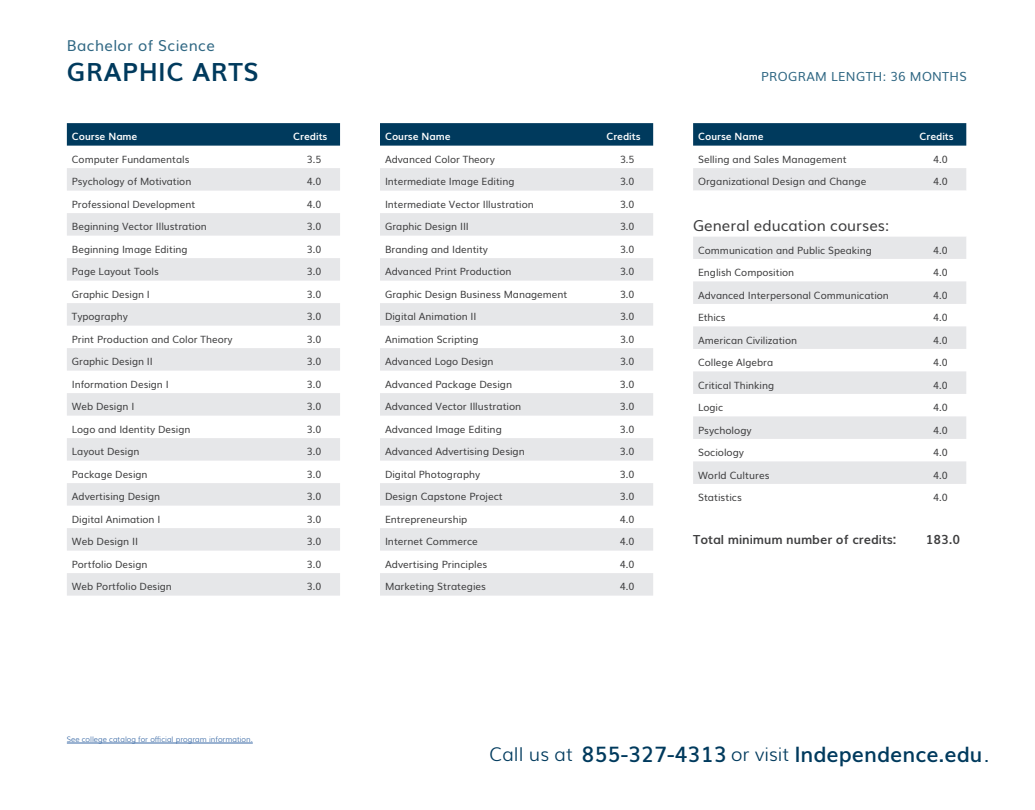
<style>
.page{position:relative;width:1035px;height:810px;background:#fff}
.page>*{position:absolute;margin:0;border:0;box-sizing:border-box;transform-origin:0 0}
.School_Of_Headline{font:700 25px "Muli";letter-spacing:.025em;color:#003a5d}
.t1{font:600 21.25px "Muli";color:#003a5d}
.t2{font:15px "Muli";color:#3e3e3f}
.School_Of_Headline-2{font:15px "Muli";letter-spacing:.025em;color:#2f6783}
.Normal_wrd_1{font:700 12.5px "Muli";color:#3e3e3f}
.t3{font:12.5px "Muli";letter-spacing:.025em;color:#2f6783}
.affilliations{font:700 12.5px "Muli";color:#3e3e3f}
.t4{font:10px "Muli";color:#3e3e3f}
.affilliations-2{font:700 10px "Muli";color:#fff}
.Program_Overview_Dis{font:300 7.5px "Muli";color:#3667a4}
.s1{font-weight:300;font-size:18.75px}
.s2{font-weight:300}
</style>
<div class="page">
<hr style="left:67px;top:743px;width:186px;height:1px;background:#3667a4">
<svg style="left:67px;top:123px;width:273px;height:23px;background:#053e60"></svg>
<svg style="left:67px;top:168px;width:273px;height:428px;fill:#e9e9eb"></svg>
<svg style="left:380px;top:123px;width:273px;height:23px;background:#053e60"></svg>
<svg style="left:380px;top:168px;width:273px;height:428px;fill:#e9e9eb"></svg>
<svg style="left:693px;top:123px;width:273px;height:23px;background:#053e60"></svg>
<div style="left:693px;top:168px;width:273px;height:22px;background:#e6e7e9"></div>
<svg style="left:693px;top:237px;width:273px;height:247px;fill:#e6e7e9"></svg>
<p class="School_Of_Headline-2" style="left:67px;top:33px;width:150px">Bachelor of Science</p>
<p class="School_Of_Headline" style="left:67px;top:52px;width:193px">GRAPHIC ARTS</p>
<p class="affilliations-2" style="left:72px;top:129px;width:67px">Course Name</p>
<p class="affilliations-2" style="left:293px;top:129px;width:36px">Credits</p>
<p class="t4" style="left:72px;top:151px;width:119px">Computer Fundamentals</p>
<p class="t4" style="left:307px;top:151px;width:16px">3.5</p>
<p class="t4" style="left:72px;top:173px;width:121px">Psychology of Motivation</p>
<p class="t4" style="left:307px;top:173px;width:16px">4.0</p>
<p class="t4" style="left:72px;top:196px;width:125px">Professional Development</p>
<p class="t4" style="left:307px;top:196px;width:16px">4.0</p>
<p class="t4" style="left:72px;top:218px;width:136px">Beginning Vector Illustration</p>
<p class="t4" style="left:307px;top:218px;width:16px">3.0</p>
<p class="t4" style="left:72px;top:241px;width:117px">Beginning Image Editing</p>
<p class="t4" style="left:307px;top:241px;width:16px">3.0</p>
<p class="t4" style="left:72px;top:263px;width:89px">Page Layout Tools</p>
<p class="t4" style="left:307px;top:263px;width:16px">3.0</p>
<p class="t4" style="left:72px;top:286px;width:80px">Graphic Design I</p>
<p class="t4" style="left:307px;top:286px;width:16px">3.0</p>
<p class="t4" style="left:72px;top:308px;width:58px">Typography</p>
<p class="t4" style="left:307px;top:308px;width:16px">3.0</p>
<p class="t4" style="left:72px;top:331px;width:162px">Print Production and Color Theory</p>
<p class="t4" style="left:307px;top:331px;width:16px">3.0</p>
<p class="t4" style="left:72px;top:353px;width:82px">Graphic Design II</p>
<p class="t4" style="left:307px;top:353px;width:16px">3.0</p>
<p class="t4" style="left:72px;top:376px;width:98px">Information Design I</p>
<p class="t4" style="left:307px;top:376px;width:16px">3.0</p>
<p class="t4" style="left:72px;top:398px;width:64px">Web Design I</p>
<p class="t4" style="left:307px;top:398px;width:16px">3.0</p>
<p class="t4" style="left:72px;top:421px;width:120px">Logo and Identity Design</p>
<p class="t4" style="left:307px;top:421px;width:16px">3.0</p>
<p class="t4" style="left:72px;top:443px;width:69px">Layout Design</p>
<p class="t4" style="left:307px;top:443px;width:16px">3.0</p>
<p class="t4" style="left:72px;top:466px;width:77px">Package Design</p>
<p class="t4" style="left:307px;top:466px;width:16px">3.0</p>
<p class="t4" style="left:72px;top:488px;width:90px">Advertising Design</p>
<p class="t4" style="left:307px;top:488px;width:16px">3.0</p>
<p class="t4" style="left:72px;top:511px;width:90px">Digital Animation I</p>
<p class="t4" style="left:307px;top:511px;width:16px">3.0</p>
<p class="t4" style="left:72px;top:533px;width:68px">Web Design II</p>
<p class="t4" style="left:307px;top:533px;width:16px">3.0</p>
<p class="t4" style="left:72px;top:556px;width:77px">Portfolio Design</p>
<p class="t4" style="left:307px;top:556px;width:16px">3.0</p>
<p class="t4" style="left:72px;top:578px;width:102px">Web Portfolio Design</p>
<p class="t4" style="left:307px;top:578px;width:16px">3.0</p>
<p class="Program_Overview_Dis" style="left:67px;top:733px;width:187px">See college catalog for official program information.</p>
<p class="affilliations-2" style="left:385px;top:129px;width:67px">Course Name</p>
<p class="affilliations-2" style="left:606px;top:129px;width:36px">Credits</p>
<p class="t4" style="left:385px;top:151px;width:111px">Advanced Color Theory</p>
<p class="t4" style="left:620px;top:151px;width:16px">3.5</p>
<p class="t4" style="left:385px;top:173px;width:131px">Intermediate Image Editing</p>
<p class="t4" style="left:620px;top:173px;width:16px">3.0</p>
<p class="t4" style="left:385px;top:196px;width:150px">Intermediate Vector Illustration</p>
<p class="t4" style="left:620px;top:196px;width:16px">3.0</p>
<p class="t4" style="left:385px;top:218px;width:85px">Graphic Design III</p>
<p class="t4" style="left:620px;top:218px;width:16px">3.0</p>
<p class="t4" style="left:385px;top:241px;width:105px">Branding and Identity</p>
<p class="t4" style="left:620px;top:241px;width:16px">3.0</p>
<p class="t4" style="left:385px;top:263px;width:128px">Advanced Print Production</p>
<p class="t4" style="left:620px;top:263px;width:16px">3.0</p>
<p class="t4" style="left:385px;top:286px;width:184px">Graphic Design Business Management</p>
<p class="t4" style="left:620px;top:286px;width:16px">3.0</p>
<p class="t4" style="left:385px;top:308px;width:93px">Digital Animation II</p>
<p class="t4" style="left:620px;top:308px;width:16px">3.0</p>
<p class="t4" style="left:385px;top:331px;width:95px">Animation Scripting</p>
<p class="t4" style="left:620px;top:331px;width:16px">3.0</p>
<p class="t4" style="left:385px;top:353px;width:110px">Advanced Logo Design</p>
<p class="t4" style="left:620px;top:353px;width:16px">3.0</p>
<p class="t4" style="left:385px;top:376px;width:129px">Advanced Package Design</p>
<p class="t4" style="left:620px;top:376px;width:16px">3.0</p>
<p class="t4" style="left:385px;top:398px;width:138px">Advanced Vector Illustration</p>
<p class="t4" style="left:620px;top:398px;width:16px">3.0</p>
<p class="t4" style="left:385px;top:421px;width:118px">Advanced Image Editing</p>
<p class="t4" style="left:620px;top:421px;width:16px">3.0</p>
<p class="t4" style="left:385px;top:443px;width:141px">Advanced Advertising Design</p>
<p class="t4" style="left:620px;top:443px;width:16px">3.0</p>
<p class="t4" style="left:385px;top:466px;width:97px">Digital Photography</p>
<p class="t4" style="left:620px;top:466px;width:16px">3.0</p>
<p class="t4" style="left:385px;top:488px;width:119px">Design Capstone Project</p>
<p class="t4" style="left:620px;top:488px;width:16px">3.0</p>
<p class="t4" style="left:385px;top:511px;width:84px">Entrepreneurship</p>
<p class="t4" style="left:620px;top:511px;width:16px">4.0</p>
<p class="t4" style="left:385px;top:533px;width:94px">Internet Commerce</p>
<p class="t4" style="left:620px;top:533px;width:16px">4.0</p>
<p class="t4" style="left:385px;top:556px;width:104px">Advertising Principles</p>
<p class="t4" style="left:620px;top:556px;width:16px">4.0</p>
<p class="t4" style="left:385px;top:578px;width:103px">Marketing Strategies</p>
<p class="t4" style="left:620px;top:578px;width:16px">4.0</p>
<p class="t3" style="left:761px;top:66px;width:207px">PROGRAM LENGTH: 36 MONTHS</p>
<p class="affilliations-2" style="left:698px;top:129px;width:67px">Course Name</p>
<p class="affilliations-2" style="left:920px;top:129px;width:36px">Credits</p>
<p class="t4" style="left:698px;top:151px;width:150px">Selling and Sales Management</p>
<p class="t4" style="left:933px;top:151px;width:16px">4.0</p>
<p class="t4" style="left:698px;top:173px;width:170px">Organizational Design and Change</p>
<p class="t4" style="left:933px;top:173px;width:16px">4.0</p>
<p class="t2" style="left:693px;top:213px;width:197px">General education courses:</p>
<p class="t4" style="left:698px;top:242px;width:175px">Communication and Public Speaking</p>
<p class="t4" style="left:933px;top:242px;width:16px">4.0</p>
<p class="t4" style="left:698px;top:264px;width:98px">English Composition</p>
<p class="t4" style="left:933px;top:264px;width:16px">4.0</p>
<p class="t4" style="left:698px;top:287px;width:192px">Advanced Interpersonal Communication</p>
<p class="t4" style="left:933px;top:287px;width:16px">4.0</p>
<p class="t4" style="left:698px;top:309px;width:29px">Ethics</p>
<p class="t4" style="left:933px;top:309px;width:16px">4.0</p>
<p class="t4" style="left:698px;top:332px;width:100px">American Civilization</p>
<p class="t4" style="left:933px;top:332px;width:16px">4.0</p>
<p class="t4" style="left:698px;top:354px;width:77px">College Algebra</p>
<p class="t4" style="left:933px;top:354px;width:16px">4.0</p>
<p class="t4" style="left:698px;top:377px;width:78px">Critical Thinking</p>
<p class="t4" style="left:933px;top:377px;width:16px">4.0</p>
<p class="t4" style="left:698px;top:399px;width:27px">Logic</p>
<p class="t4" style="left:933px;top:399px;width:16px">4.0</p>
<p class="t4" style="left:698px;top:422px;width:55px">Psychology</p>
<p class="t4" style="left:933px;top:422px;width:16px">4.0</p>
<p class="t4" style="left:698px;top:444px;width:48px">Sociology</p>
<p class="t4" style="left:933px;top:444px;width:16px">4.0</p>
<p class="t4" style="left:698px;top:467px;width:73px">World Cultures</p>
<p class="t4" style="left:933px;top:467px;width:16px">4.0</p>
<p class="t4" style="left:698px;top:489px;width:45px">Statistics</p>
<p class="t4" style="left:933px;top:489px;width:16px">4.0</p>
<p class="Normal_wrd_1" style="left:693px;top:529px;width:205px">Total minimum number of credits:</p>
<p class="affilliations" style="left:926px;top:529px;width:36px">183.0</p>
<h2 class="t1" style="left:490px;top:737px;width:501px"><span class="s1">Call us at</span> 855-327-4313 <span class="s1">or visit</span> Independence.edu<span class="s2">.</span></h2>
</div>
